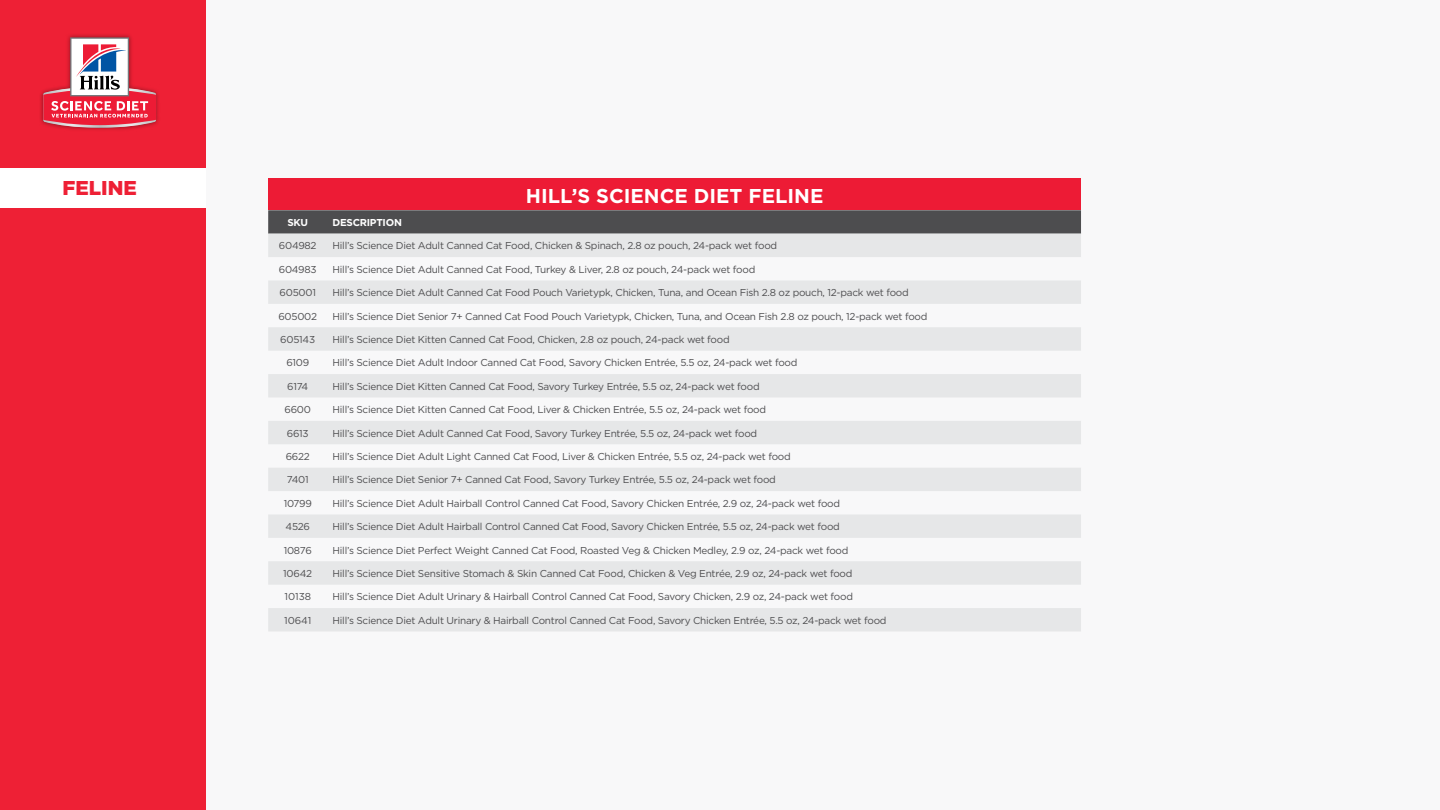
<style>
.page{position:relative;width:1440px;height:810px;background:#fff}
.page>*{position:absolute;margin:0;border:0;box-sizing:border-box;transform-origin:0 0}
.t1{font:700 20px "Gotham";color:#fff}
.t2{font:900 20px "Gotham";color:#ee2035}
.t3{font:10px "Gotham";letter-spacing:-.025em;color:#4d4d4f}
.t4{font:700 10px "Gotham";letter-spacing:-.025em;color:#fff}
</style>
<div class="page">
<div style="left:195px;top:0;width:1245px;height:810px;background:#f8f8f9"></div>
<div style="left:0;top:0;width:205px;height:810px;background:#ee2035"></div>
<div style="left:0;top:168px;width:205px;height:40px;background:#fff"></div>
<div style="left:39px;top:33px;width:121px;height:99px;background:#000;opacity:.4"></div>
<svg style="left:43px;top:37px;width:113px;height:91px"></svg>
<div style="left:268px;top:179px;width:813px;height:31px;background:#ed1b35"></div>
<svg style="left:268px;top:210px;width:813px;height:24px"></svg>
<svg style="left:268px;top:234px;width:813px;height:397px;fill:#e6e7e8"></svg>
<h1 class="t2" style="left:62px;top:174px;width:76px">FELINE</h1>
<h1 class="t1" style="left:526px;top:182px;width:299px">HILL’S SCIENCE DIET FELINE</h1>
<p class="t4" style="left:287px;top:216px;width:22px">SKU</p>
<p class="t4" style="left:333px;top:216px;width:71px">DESCRIPTION</p>
<p class="t3" style="left:279px;top:239px;width:39px">604982</p>
<p class="t3" style="left:333px;top:239px;width:446px">Hill’s Science Diet Adult Canned Cat Food, Chicken &amp; Spinach, 2.8 oz pouch, 24-pack wet food</p>
<p class="t3" style="left:279px;top:263px;width:39px">604983</p>
<p class="t3" style="left:333px;top:263px;width:424px">Hill’s Science Diet Adult Canned Cat Food, Turkey &amp; Liver, 2.8 oz pouch, 24-pack wet food</p>
<p class="t3" style="left:280px;top:286px;width:38px">605001</p>
<p class="t3" style="left:333px;top:286px;width:578px">Hill’s Science Diet Adult Canned Cat Food Pouch Varietypk, Chicken, Tuna, and Ocean Fish 2.8 oz pouch, 12-pack wet food</p>
<p class="t3" style="left:278px;top:310px;width:40px">605002</p>
<p class="t3" style="left:333px;top:310px;width:596px">Hill’s Science Diet Senior 7+ Canned Cat Food Pouch Varietypk, Chicken, Tuna, and Ocean Fish 2.8 oz pouch, 12-pack wet food</p>
<p class="t3" style="left:280px;top:333px;width:36px">605143</p>
<p class="t3" style="left:333px;top:333px;width:399px">Hill’s Science Diet Kitten Canned Cat Food, Chicken, 2.8 oz pouch, 24-pack wet food</p>
<p class="t3" style="left:286px;top:356px;width:24px">6109</p>
<p class="t3" style="left:333px;top:356px;width:466px">Hill’s Science Diet Adult Indoor Canned Cat Food, Savory Chicken Entrée, 5.5 oz, 24-pack wet food</p>
<p class="t3" style="left:287px;top:380px;width:22px">6174</p>
<p class="t3" style="left:333px;top:380px;width:429px">Hill’s Science Diet Kitten Canned Cat Food, Savory Turkey Entrée, 5.5 oz, 24-pack wet food</p>
<p class="t3" style="left:285px;top:403px;width:28px">6600</p>
<p class="t3" style="left:333px;top:403px;width:435px">Hill’s Science Diet Kitten Canned Cat Food, Liver &amp; Chicken Entrée, 5.5 oz, 24-pack wet food</p>
<p class="t3" style="left:287px;top:427px;width:23px">6613</p>
<p class="t3" style="left:333px;top:427px;width:426px">Hill’s Science Diet Adult Canned Cat Food, Savory Turkey Entrée, 5.5 oz, 24-pack wet food</p>
<p class="t3" style="left:286px;top:450px;width:26px">6622</p>
<p class="t3" style="left:333px;top:450px;width:460px">Hill’s Science Diet Adult Light Canned Cat Food, Liver &amp; Chicken Entrée, 5.5 oz, 24-pack wet food</p>
<p class="t3" style="left:287px;top:473px;width:23px">7401</p>
<p class="t3" style="left:333px;top:473px;width:445px">Hill’s Science Diet Senior 7+ Canned Cat Food, Savory Turkey Entrée, 5.5 oz, 24-pack wet food</p>
<p class="t3" style="left:284px;top:497px;width:30px">10799</p>
<p class="t3" style="left:333px;top:497px;width:509px">Hill’s Science Diet Adult Hairball Control Canned Cat Food, Savory Chicken Entrée, 2.9 oz, 24-pack wet food</p>
<p class="t3" style="left:286px;top:520px;width:26px">4526</p>
<p class="t3" style="left:333px;top:520px;width:509px">Hill’s Science Diet Adult Hairball Control Canned Cat Food, Savory Chicken Entrée, 5.5 oz, 24-pack wet food</p>
<p class="t3" style="left:284px;top:544px;width:30px">10876</p>
<p class="t3" style="left:333px;top:544px;width:517px">Hill’s Science Diet Perfect Weight Canned Cat Food, Roasted Veg &amp; Chicken Medley, 2.9 oz, 24-pack wet food</p>
<p class="t3" style="left:283px;top:567px;width:30px">10642</p>
<p class="t3" style="left:333px;top:567px;width:521px">Hill’s Science Diet Sensitive Stomach &amp; Skin Canned Cat Food, Chicken &amp; Veg Entrée, 2.9 oz, 24-pack wet food</p>
<p class="t3" style="left:284px;top:590px;width:28px">10138</p>
<p class="t3" style="left:333px;top:590px;width:522px">Hill’s Science Diet Adult Urinary &amp; Hairball Control Canned Cat Food, Savory Chicken, 2.9 oz, 24-pack wet food</p>
<p class="t3" style="left:284px;top:614px;width:29px">10641</p>
<p class="t3" style="left:333px;top:614px;width:555px">Hill’s Science Diet Adult Urinary &amp; Hairball Control Canned Cat Food, Savory Chicken Entrée, 5.5 oz, 24-pack wet food</p>
</div>
